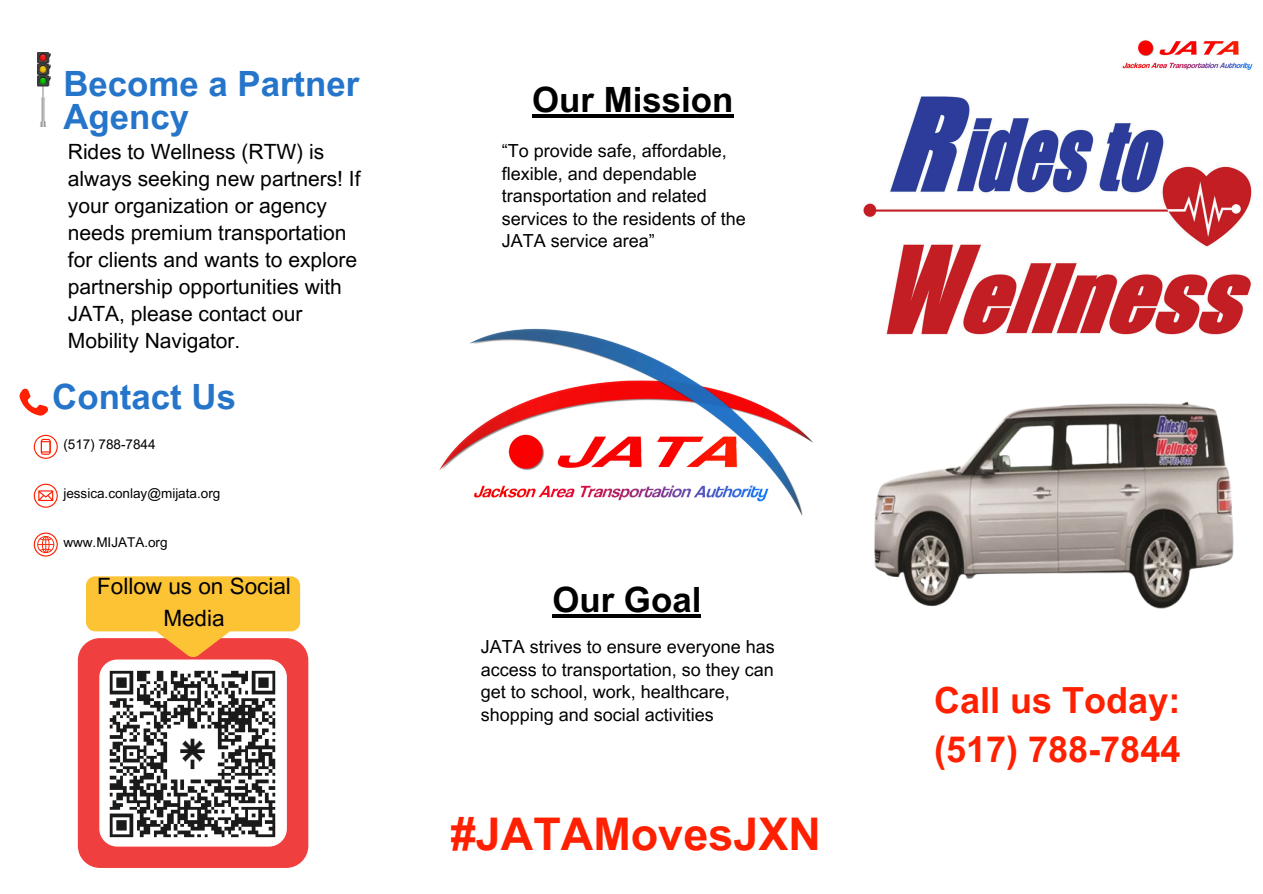
<style>
.page{position:relative;width:1263px;height:894px;background:#fff}
.page>*{position:absolute;margin:0;border:0;box-sizing:border-box;transform-origin:0 0}
.t1{font:700 45px "Arial MT Pro";color:#fe2000}
.t2{font:700 36px/49.5px "Arial MT Pro";color:#fe2000}
.t3{font:700 34.8px/33.8px "Arial MT Pro";color:#2575ca}
.t4{font:700 34.8px "Arial MT Pro";color:#000}
.t5{font:22.5px/31.5px "Arial MT Pro";color:#000;text-align:center}
.t6{font:21px/27px "Arial MT Pro";color:#000}
.t7{font:18px/22.5px "Arial MT Pro";color:#000}
.t8{font:13.5px "Arial MT Pro";color:#000}
</style>
<div class="page">
<svg style="left:34px;top:434px;width:23px;height:24px"></svg>
<svg style="left:34px;top:483px;width:23px;height:24px"></svg>
<svg style="left:34px;top:532px;width:23px;height:24px"></svg>
<img style="left:439px;top:328px;width:374px;height:188px">
<img style="left:38px;top:53px;width:13px;height:73px">
<img style="left:863px;top:40px;width:390px;height:295px">
<img style="left:874px;top:401px;width:360px;height:207px">
<svg style="left:19px;top:388px;width:29px;height:27px"></svg>
<svg style="left:78px;top:643px;width:230px;height:224px;fill:#ef3f3f"></svg>
<svg style="left:86px;top:576px;width:214px;height:81px"></svg>
<img style="left:107px;top:668px;width:172px;height:171px">
<hr style="left:532px;top:114px;width:201px;height:3px;background:#000">
<hr style="left:552px;top:614px;width:149px;height:3px;background:#000">
<h3 class="t3" style="left:63px;top:71px;width:297px">Become a Partner<br>Agency</h3>
<p class="t6" style="left:68px;top:141px;width:294px">Rides to Wellness (RTW) is always seeking new partners! If your organization or agency needs premium transportation for clients and wants to explore partnership opportunities with<br>JATA, please contact our<br>Mobility Navigator.</p>
<p class="t3" style="left:52px;top:384px;width:185px">Contact Us</p>
<p class="t8" style="left:63px;top:439px;width:94px">(517) 788-7844</p>
<p class="t8" style="left:63px;top:488px;width:158px">jessica.conlay@mijata.org</p>
<p class="t8" style="left:63px;top:537px;width:106px">www.MIJATA.org</p>
<p class="t5" style="left:97px;top:573px;width:195px">Follow us on Social<br>Media</p>
<h2 class="t4" style="left:532px;top:86px;width:203px">Our Mission</h2>
<h3 class="t7" style="left:502px;top:142px;width:246px">“To provide safe, affordable, flexible, and dependable transportation and related services to the residents of the<br>JATA service area”</h3>
<p class="t4" style="left:552px;top:587px;width:150px">Our Goal</p>
<h2 class="t7" style="left:481px;top:637px;width:296px">JATA strives to ensure everyone has access to transportation, so they can get to school, work, healthcare, shopping and social activities</h2>
<p class="t1" style="left:451px;top:816px;width:372px">#JATAMovesJXN</p>
<p class="t2" style="left:934px;top:679px;width:248px">Call us Today: (517) 788-7844</p>
</div>
